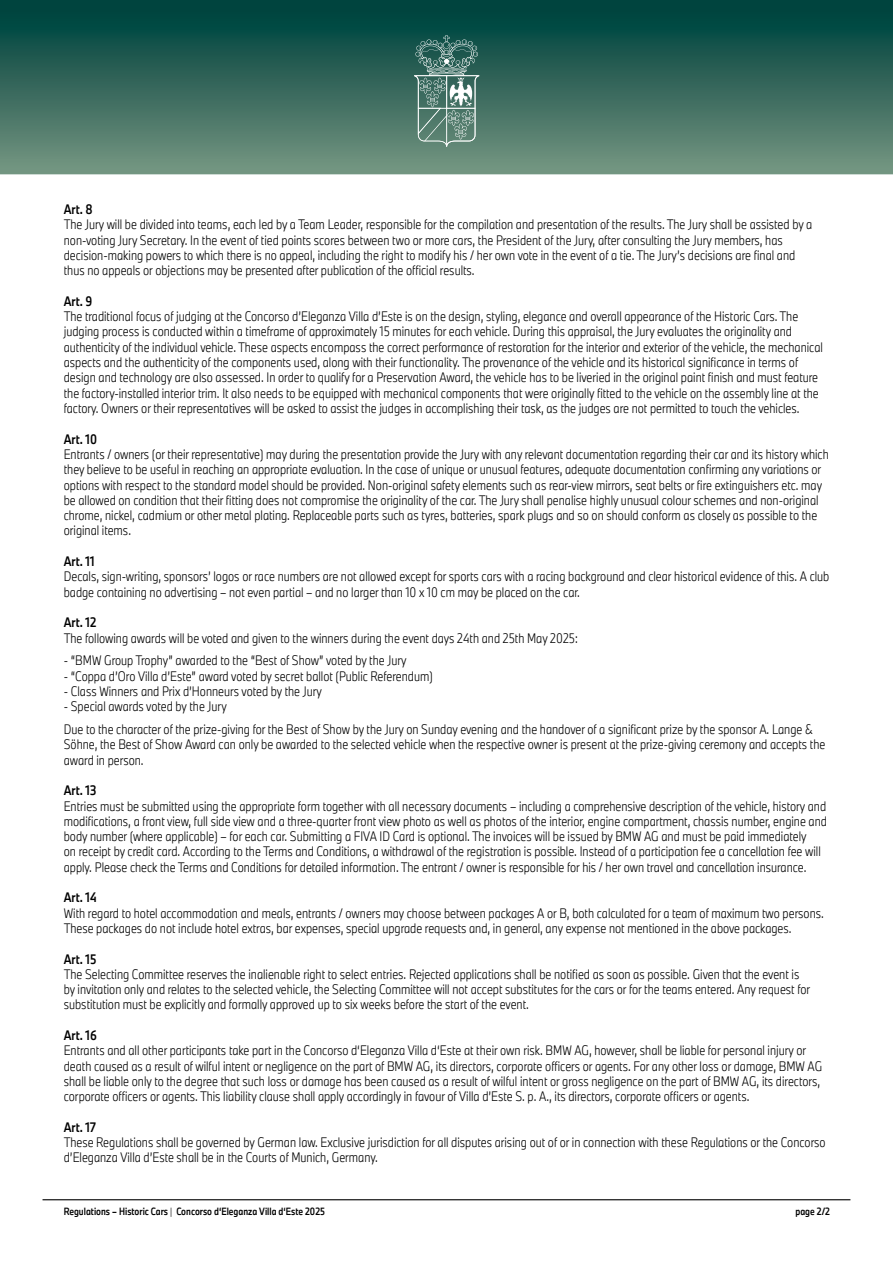
<style>
.page{position:relative;width:893px;height:1263px;background:#fff}
.page>*{position:absolute;margin:0;border:0;box-sizing:border-box;transform-origin:0 0}
.t1{font:300 12.75px/15.3px "BMW Group TN Condensed Pro TT";color:#000}
.t2{font:500 12.75px "BMW Group TN Condensed Pro TT";color:#000}
.t3{font:500 9.75px "BMW Group TN Condensed Pro TT";color:#000}
.s1{font-weight:300}
</style>
<div class="page">
<hr style="left:43px;top:1199px;width:807px;height:1px;background:#000">
<svg style="left:0;top:0;width:893px;height:174px;background:#35685c"></svg>
<svg style="left:414px;top:35px;width:65px;height:112px;background:#60877d"></svg>
<p class="t2" style="left:64px;top:200px;width:31px">Art. 8</p>
<p class="t1" style="left:64px;top:217px;width:750px">The Jury will be divided into teams, each led by a Team Leader, responsible for the compilation and presentation of the results. The Jury shall be assisted by a non-voting Jury Secretary. In the event of tied points scores between two or more cars, the President of the Jury, after consulting the Jury members, has decision-making powers to which there is no appeal, including the right to modify his / her own vote in the event of a tie. The Jury’s decisions are final and thus no appeals or objections may be presented after publication of the official results.</p>
<p class="t2" style="left:64px;top:292px;width:30px">Art. 9</p>
<p class="t1" style="left:64px;top:308px;width:761px">The traditional focus of judging at the Concorso d’Eleganza Villa d’Este is on the design, styling, elegance and overall appearance of the Historic Cars. The judging process is conducted within a timeframe of approximately 15 minutes for each vehicle. During this appraisal, the Jury evaluates the originality and authenticity of the individual vehicle. These aspects encompass the correct performance of restoration for the interior and exterior of the vehicle, the mechanical aspects and the authenticity of the components used, along with their functionality. The provenance of the vehicle and its historical significance in terms of design and technology are also assessed. In order to qualify for a Preservation Award, the vehicle has to be liveried in the original paint finish and must feature the factory-installed interior trim. It also needs to be equipped with mechanical components that were originally fitted to the vehicle on the assembly line at the factory. Owners or their representatives will be asked to assist the judges in accomplishing their task, as the judges are not permitted to touch the vehicles.</p>
<p class="t2" style="left:64px;top:430px;width:35px">Art. 10</p>
<p class="t1" style="left:64px;top:446px;width:766px">Entrants / owners (or their representative) may during the presentation provide the Jury with any relevant documentation regarding their car and its history which they believe to be useful in reaching an appropriate evaluation. In the case of unique or unusual features, adequate documentation confirming any variations or options with respect to the standard model should be provided. Non-original safety elements such as rear-view mirrors, seat belts or fire extinguishers etc. may be allowed on condition that their fitting does not compromise the originality of the car. The Jury shall penalise highly unusual colour schemes and non-original chrome, nickel, cadmium or other metal plating. Replaceable parts such as tyres, batteries, spark plugs and so on should conform as closely as possible to the original items.</p>
<p class="t2" style="left:64px;top:552px;width:32px">Art. 11</p>
<p class="t1" style="left:64px;top:568px;width:767px">Decals, sign-writing, sponsors’ logos or race numbers are not allowed except for sports cars with a racing background and clear historical evidence of this. A club badge containing no advertising – not even partial – and no larger than 10 x 10 cm may be placed on the car.</p>
<p class="t2" style="left:64px;top:613px;width:34px">Art. 12</p>
<p class="t1" style="left:64px;top:630px;width:515px">The following awards will be voted and given to the winners during the event days 24th and 25th May 2025:</p>
<p class="t1" style="left:64px;top:652px;width:344px">- “BMW Group Trophy” awarded to the “Best of Show” voted by the Jury</p>
<p class="t1" style="left:64px;top:668px;width:371px">- “Coppa d’Oro Villa d’Este” award voted by secret ballot (Public Referendum)</p>
<p class="t1" style="left:64px;top:683px;width:260px">- Class Winners and Prix d’Honneurs voted by the Jury</p>
<p class="t1" style="left:64px;top:695px;width:751px;line-height:22.8px">- Special awards voted by the Jury<br>Due to the character of the prize-giving for the Best of Show by the Jury on Sunday evening and the handover of a significant prize by the sponsor A. Lange &amp;</p>
<p class="t1" style="left:64px;top:736px;width:763px">Söhne, the Best of Show Award can only be awarded to the selected vehicle when the respective owner is present at the prize-giving ceremony and accepts the award in person.</p>
<p class="t2" style="left:64px;top:781px;width:34px">Art. 13</p>
<p class="t1" style="left:64px;top:798px;width:765px">Entries must be submitted using the appropriate form together with all necessary documents – including a comprehensive description of the vehicle, history and modifications, a front view, full side view and a three-quarter front view photo as well as photos of the interior, engine compartment, chassis number, engine and body number (where applicable) – for each car. Submitting a FIVA ID Card is optional. The invoices will be issued by BMW AG and must be paid immediately<br>on receipt by credit card. According to the Terms and Conditions, a withdrawal of the registration is possible. Instead of a participation fee a cancellation fee will apply. Please check the Terms and Conditions for detailed information. The entrant / owner is responsible for his / her own travel and cancellation insurance.</p>
<p class="t2" style="left:64px;top:888px;width:34px">Art. 14</p>
<p class="t1" style="left:64px;top:905px;width:762px">With regard to hotel accommodation and meals, entrants / owners may choose between packages A or B, both calculated for a team of maximum two persons.<br>These packages do not include hotel extras, bar expenses, special upgrade requests and, in general, any expense not mentioned in the above packages.</p>
<p class="t2" style="left:64px;top:949px;width:34px">Art. 15</p>
<p class="t1" style="left:64px;top:966px;width:748px">The Selecting Committee reserves the inalienable right to select entries. Rejected applications shall be notified as soon as possible. Given that the event is by invitation only and relates to the selected vehicle, the Selecting Committee will not accept substitutes for the cars or for the teams entered. Any request for substitution must be explicitly and formally approved up to six weeks before the start of the event.</p>
<p class="t2" style="left:64px;top:1026px;width:35px">Art. 16</p>
<p class="t1" style="left:64px;top:1042px;width:760px">Entrants and all other participants take part in the Concorso d‘Eleganza Villa d‘Este at their own risk. BMW AG, however, shall be liable for personal injury or death caused as a result of wilful intent or negligence on the part of BMW AG, its directors, corporate officers or agents. For any other loss or damage, BMW AG shall be liable only to the degree that such loss or damage has been caused as a result of wilful intent or gross negligence on the part of BMW AG, its directors, corporate officers or agents. This liability clause shall apply accordingly in favour of Villa d’Este S. p. A., its directors, corporate officers or agents.</p>
<p class="t2" style="left:64px;top:1118px;width:34px">Art. 17</p>
<p class="t1" style="left:64px;top:1134px;width:763px">These Regulations shall be governed by German law. Exclusive jurisdiction for all disputes arising out of or in connection with these Regulations or the Concorso d’Eleganza Villa d’Este shall be in the Courts of Munich, Germany.</p>
<p class="t3" style="left:64px;top:1204px;width:263px">Regulations – Historic Cars <span class="s1">|</span> Concorso d‘Eleganza Villa d‘Este 2025</p>
<p class="t3" style="left:795px;top:1204px;width:36px">page 2/2</p>
</div>
